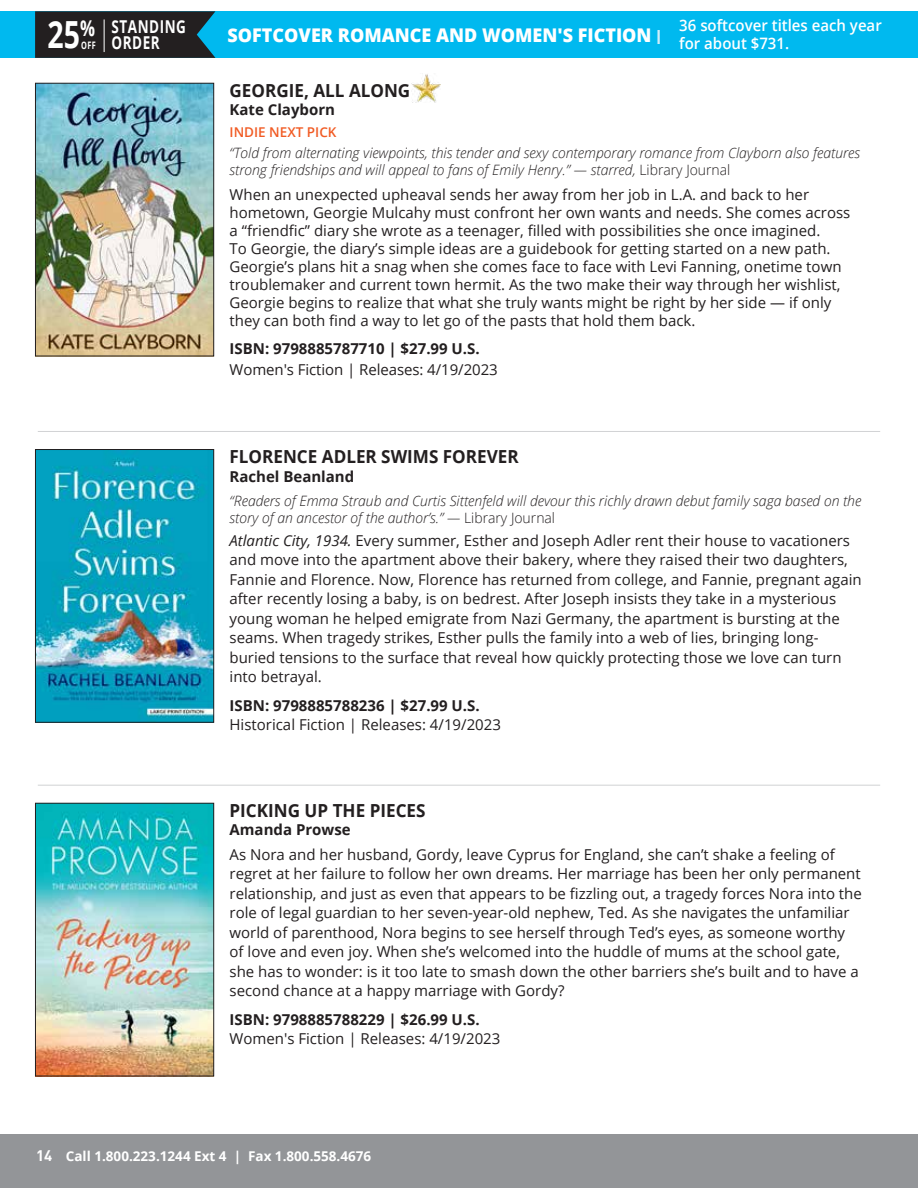
<style>
.page{position:relative;width:918px;height:1188px;background:#fff}
.page>*{position:absolute;margin:0;border:0;box-sizing:border-box;transform-origin:0 0}
.t1{font:700 37.35px "Open Sans";color:#fff;scale:.76 1}
.t2{font:800 18.9px "Open Sans";color:#fff;scale:.95 1}
.t3{font:700 18px "Open Sans";color:#231f20;scale:.95 1}
.t4{font:700 17.7px/15.8px "Open Sans";letter-spacing:.04em;color:#fff;scale:.76 1}
.t5{font:600 15.75px/18px "Open Sans";color:#fff;scale:.95 1}
.t6{font:15px/19.5px "Open Sans";color:#231f20}
.t7{font:700 15px "Open Sans";color:#231f20}
.t8{font:italic 300 14.25px/17.2px "Open Sans";color:#231f20}
.t9{font:700 13.5px "Open Sans";color:#fff}
.t10{font:600 13.5px "Open Sans";color:#f15b24}
.s1{font-size:10.35px}
.s2{font-weight:600;font-size:19.5px;color:#d1eefa}
.s3{font-style:normal}
.s4{font-style:italic}
.s5{font-family:"DIN Offc";font-size:15px}
</style>
<div class="page">
<div style="left:0;top:1134px;width:918px;height:54px;background:#939598"></div>
<div style="left:0;top:11px;width:918px;height:47px;background:#00b9ef"></div>
<svg style="left:35px;top:11px;width:180px;height:47px;background:#21282c"></svg>
<hr style="left:104px;top:19px;width:1px;height:33px;background:#fff">
<hr style="left:38px;top:431px;width:842px;height:1px;background:#d1d2d4">
<hr style="left:38px;top:785px;width:842px;height:1px;background:#d1d2d4">
<img style="left:37px;top:805px;width:175px;height:269px">
<div style="left:35px;top:803px;width:179px;height:273px;border:1px solid #231f20"></div>
<img style="left:37px;top:85px;width:175px;height:269px">
<div style="left:35px;top:83px;width:179px;height:273px;border:1px solid #231f20"></div>
<img style="left:37px;top:451px;width:175px;height:270px">
<div style="left:35px;top:449px;width:179px;height:274px;border:1px solid #231f20"></div>
<img style="left:412px;top:74px;width:29px;height:29px">
<p class="t4" style="left:81px;top:18px;width:139px;text-indent:30px">STANDING<br><span class="s1">OFF</span> ORDER</p>
<p class="t5" style="left:679px;top:16px;width:215px">36 softcover titles each year for about $731.</p>
<h1 class="t1" style="left:47px;top:8px;width:64px">25<sup>%</sup></h1>
<p class="t2" style="left:228px;top:21px;width:459px">SOFTCOVER ROMANCE AND WOMEN'S FICTION <span class="s2">I</span></p>
<p class="t3" style="left:230px;top:77px;width:192px">GEORGIE, ALL ALONG</p>
<p class="t7" style="left:230px;top:99px;width:107px">Kate Clayborn</p>
<p class="t10" style="left:230px;top:123px;width:109px">INDIE NEXT PICK</p>
<p class="t8" style="left:230px;top:144px;width:632px">“Told from alternating viewpoints, this tender and sexy contemporary romance from Clayborn also features strong friendships and will appeal to fans of Emily Henry.” — starred, <span class="s3">Library Journal</span></p>
<p class="t6" style="left:230px;top:185px;width:622px;line-height:18px">When an unexpected upheaval sends her away from her job in L.A. and back to her hometown, Georgie Mulcahy must confront her own wants and needs. She comes across a “friendfic” diary she wrote as a teenager, filled with possibilities she once imagined.<br>To Georgie, the diary’s simple ideas are a guidebook for getting started on a new path.<br>Georgie’s plans hit a snag when she comes face to face with Levi Fanning, onetime town troublemaker and current town hermit. As the two make their way through her wishlist, Georgie begins to realize that what she truly wants might be right by her side — if only they can both find a way to let go of the pasts that hold them back.</p>
<p class="t7" style="left:230px;top:338px;width:252px">ISBN: 9798885787710 | $27.99 U.S.</p>
<p class="t6" style="left:230px;top:360px;width:270px">Women's Fiction | Releases: 4/19/2023</p>
<p class="t3" style="left:230px;top:444px;width:306px">FLORENCE ADLER SWIMS FOREVER</p>
<p class="t7" style="left:230px;top:465px;width:126px">Rachel Beanland</p>
<p class="t8" style="left:230px;top:492px;width:633px">“Readers of Emma Straub and Curtis Sittenfeld will devour this richly drawn debut family saga based on the story of an ancestor of the author’s.” — <span class="s3">Library Journal</span></p>
<p class="t6" style="left:230px;top:530px;width:634px"><span class="s4">Atlantic City, 1934.</span> Every summer, Esther and Joseph Adler rent their house to vacationers and move into the apartment above their bakery, where they raised their two daughters, Fannie and Florence. Now, Florence has returned from college, and Fannie, pregnant again after recently losing a baby, is on bedrest. After Joseph insists they take in a mysterious young woman he helped emigrate from Nazi Germany, the apartment is bursting at the seams. When tragedy strikes, Esther pulls the family into a web of lies, bringing long&shy;buried tensions to the surface that reveal how quickly protecting those we love can turn into betrayal.</p>
<p class="t7" style="left:230px;top:695px;width:252px">ISBN: 9798885788236 | $27.99 U.S.</p>
<p class="t6" style="left:230px;top:715px;width:273px">Historical Fiction | Releases: 4/19/2023</p>
<p class="t3" style="left:230px;top:797px;width:208px">PICKING UP THE PIECES</p>
<p class="t7" style="left:230px;top:819px;width:123px">Amanda Prowse</p>
<p class="t6" style="left:230px;top:844px;width:634px">As Nora and her husband, Gordy, leave Cyprus for England, she can’t shake a feeling of regret at her failure to follow her own dreams. Her marriage has been her only permanent relationship, and just as even that appears to be fizzling out, a tragedy forces Nora into the role of legal guardian to her seven-year-old nephew, Ted. As she navigates the unfamiliar world of parenthood, Nora begins to see herself through Ted’s eyes, as someone worthy of love and even joy. When she’s welcomed into the huddle of mums at the school gate, she has to wonder: is it too late to smash down the other barriers she’s built and to have a second chance at a happy marriage with Gordy?</p>
<p class="t7" style="left:230px;top:1009px;width:252px">ISBN: 9798885788229 | $26.99 U.S.</p>
<p class="t6" style="left:230px;top:1029px;width:272px">Women's Fiction | Releases: 4/19/2023</p>
<p class="t9" style="left:36px;top:1146px;width:337px"><span class="s5">14</span> Call 1.800.223.1244 Ext 4 | Fax 1.800.558.4676</p>
</div>
